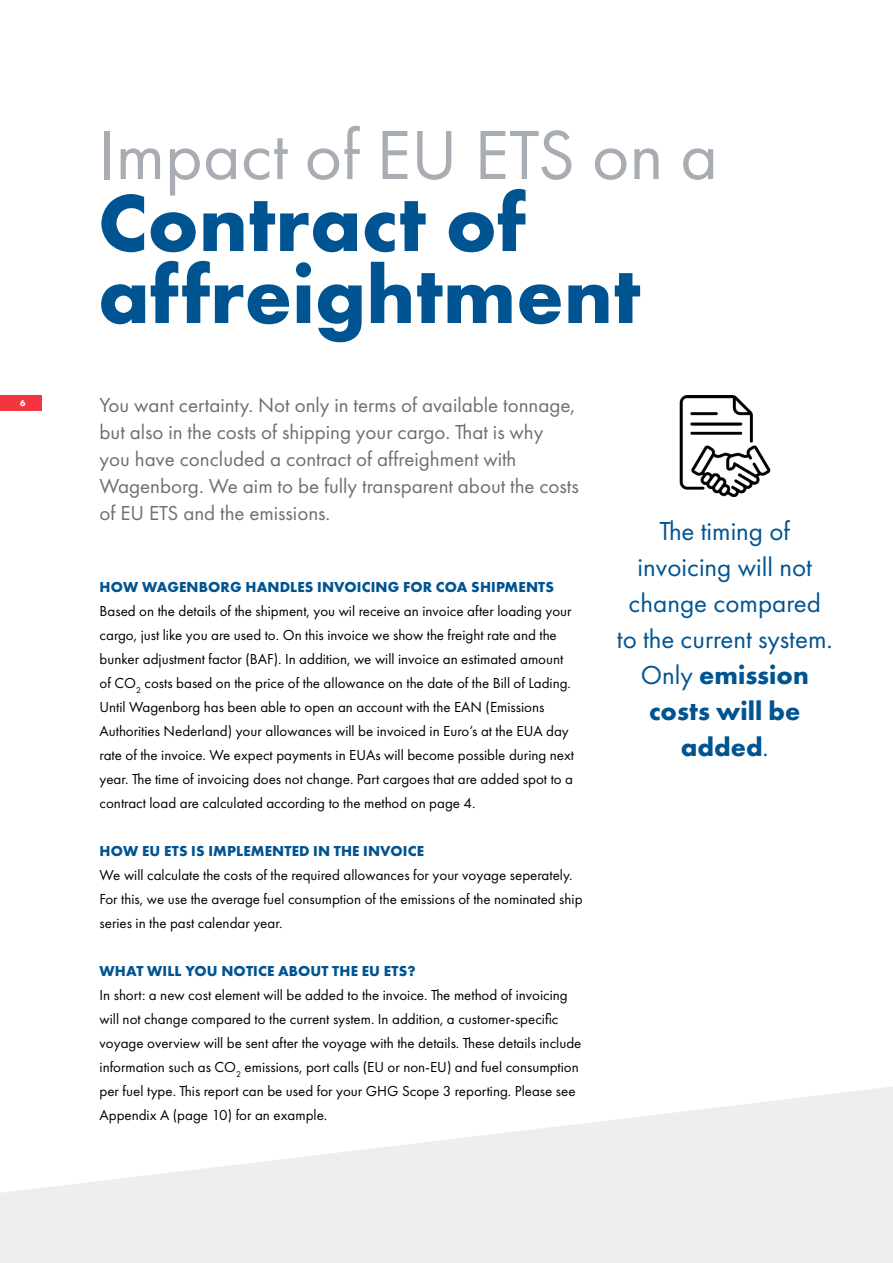
<style>
.page{position:relative;width:893px;height:1263px;background:#fff}
.page>*{position:absolute;margin:0;border:0;box-sizing:border-box;transform-origin:0 0}
.t1{font:700 84px/72px "Futura PT";color:#005491}
.t2{font:72px "Futura PT";color:#a8acb3}
.t3{font:27px/36px "Futura PT";color:#005491;text-align:center}
.t4{font:21px/27px "Futura PT";color:#706f6f}
.t5{font:15px/24px "Futura PT";color:#000}
.t6{font:700 15px "Futura PT";letter-spacing:.01em;color:#005491}
.t7{font:700 9px "Futura PT";color:#fff}
.s1{font-weight:700}
</style>
<div class="page">
<div style="left:0;top:395px;width:41px;height:16px;background:#f33540"></div>
<img style="left:679px;top:395px;width:92px;height:102px">
<svg style="left:0;top:1087px;width:893px;height:176px;fill:#edeef0"></svg>
<h2 class="t2" style="left:98px;top:112px;width:621px">Impact of EU ETS on a</h2>
<h1 class="t1" style="left:98px;top:185px;width:544px">Contract of affreightment</h1>
<p class="t7" style="left:20px;top:398px;width:7px">6</p>
<p class="t4" style="left:100px;top:391px;width:481px">You want certainty. Not only in terms of available tonnage, but also in the costs of shipping your cargo. That is why you have concluded a contract of affreighment with Wagenborg. We aim to be fully transparent about the costs of EU ETS and the emissions.</p>
<p class="t6" style="left:100px;top:577px;width:456px">HOW WAGENBORG HANDLES INVOICING FOR COA SHIPMENTS</p>
<p class="t5" style="left:100px;top:598px;width:476px">Based on the details of the shipment, you wil receive an invoice after loading your cargo, just like you are used to. On this invoice we show the freight rate and the bunker adjustment factor (BAF). In addition, we will invoice an estimated amount of CO<sub>2</sub> costs based on the price of the allowance on the date of the Bill of Lading.<br>Until Wagenborg has been able to open an account with the EAN (Emissions Authorities Nederland) your allowances will be invoiced in Euro’s at the EUA day rate of the invoice. We expect payments in EUAs will become possible during next year. The time of invoicing does not change. Part cargoes that are added spot to a contract load are calculated according to the method on page 4.</p>
<p class="t6" style="left:100px;top:841px;width:326px">HOW EU ETS IS IMPLEMENTED IN THE INVOICE</p>
<p class="t5" style="left:100px;top:862px;width:485px">We will calculate the costs of the required allowances for your voyage seperately.<br>For this, we use the average fuel consumption of the emissions of the nominated ship series in the past calendar year.</p>
<p class="t6" style="left:100px;top:961px;width:317px">WHAT WILL YOU NOTICE ABOUT THE EU ETS?</p>
<p class="t5" style="left:100px;top:982px;width:483px">In short: a new cost element will be added to the invoice. The method of invoicing will not change compared to the current system. In addition, a customer-specific voyage overview will be sent after the voyage with the details. These details include information such as CO<sub>2</sub> emissions, port calls (EU or non-EU) and fuel consumption per fuel type. This report can be used for your GHG Scope 3 reporting. Please see Appendix A (page 10) for an example.</p>
<h3 class="t3" style="left:617px;top:512px;width:217px">The timing of invoicing will not change compared to the current system.<br>Only <span class="s1">emission costs will be added</span>.</h3>
</div>
